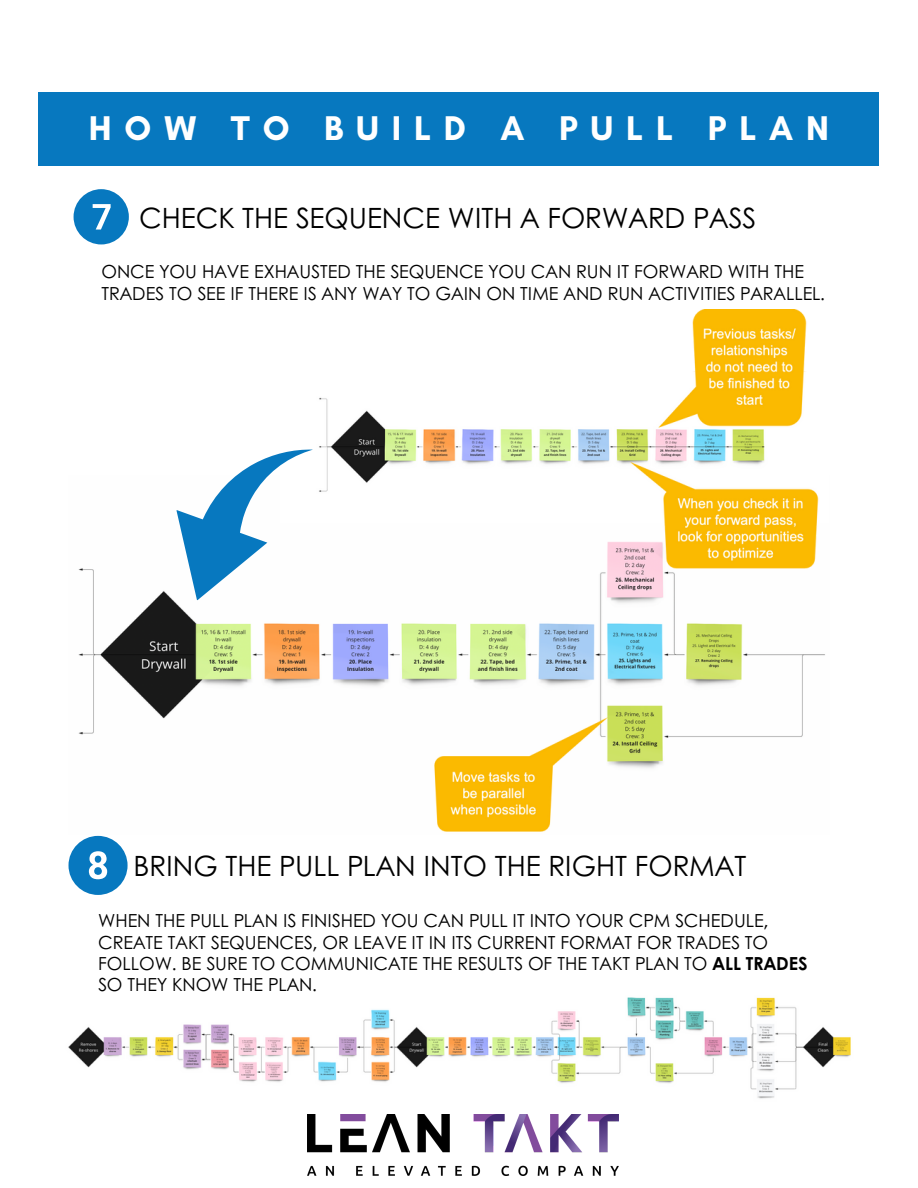
<style>
.page{position:relative;width:918px;height:1188px;background:#fff}
.page>*{position:absolute;margin:0;border:0;box-sizing:border-box;transform-origin:0 0}
.t1{font:700 34.95px "Glacial Indifference";letter-spacing:.37em;color:#fff}
.t2{font:27.9px "Century Gothic";color:#000}
.t3{font:18px/21.3px "Century Gothic";color:#000}
.s1{font-weight:700}
</style>
<div class="page">
<svg style="left:74px;top:189px;width:55px;height:55px"></svg>
<img style="left:68px;top:997px;width:783px;height:102px">
<div style="left:39px;top:92px;width:840px;height:73px;background:#0778bf"></div>
<img style="left:78px;top:568px;width:747px;height:264px">
<svg style="left:69px;top:836px;width:59px;height:59px"></svg>
<img style="left:313px;top:310px;width:512px;height:273px">
<svg style="left:150px;top:449px;width:163px;height:171px"></svg>
<img style="left:308px;top:1115px;width:310px;height:61px">
<p class="t1" style="left:89px;top:107px;width:742px">HOW TO BUILD A PULL PLAN</p>
<p class="t2" style="left:139px;top:197px;width:618px">CHECK THE SEQUENCE WITH A FORWARD PASS</p>
<p class="t3" style="left:101px;top:260px;width:725px">ONCE YOU HAVE EXHAUSTED THE SEQUENCE YOU CAN RUN IT FORWARD WITH THE<br>TRADES TO SEE IF THERE IS ANY WAY TO GAIN ON TIME AND RUN ACTIVITIES PARALLEL.</p>
<p class="t2" style="left:134px;top:845px;width:614px">BRING THE PULL PLAN INTO THE RIGHT FORMAT</p>
<p class="t3" style="left:98px;top:909px;width:711px">WHEN THE PULL PLAN IS FINISHED YOU CAN PULL IT INTO YOUR CPM SCHEDULE, CREATE TAKT SEQUENCES, OR LEAVE IT IN ITS CURRENT FORMAT FOR TRADES TO FOLLOW. BE SURE TO COMMUNICATE THE RESULTS OF THE TAKT PLAN TO <span class="s1">ALL TRADES </span>SO THEY KNOW THE PLAN.</p>
</div>
